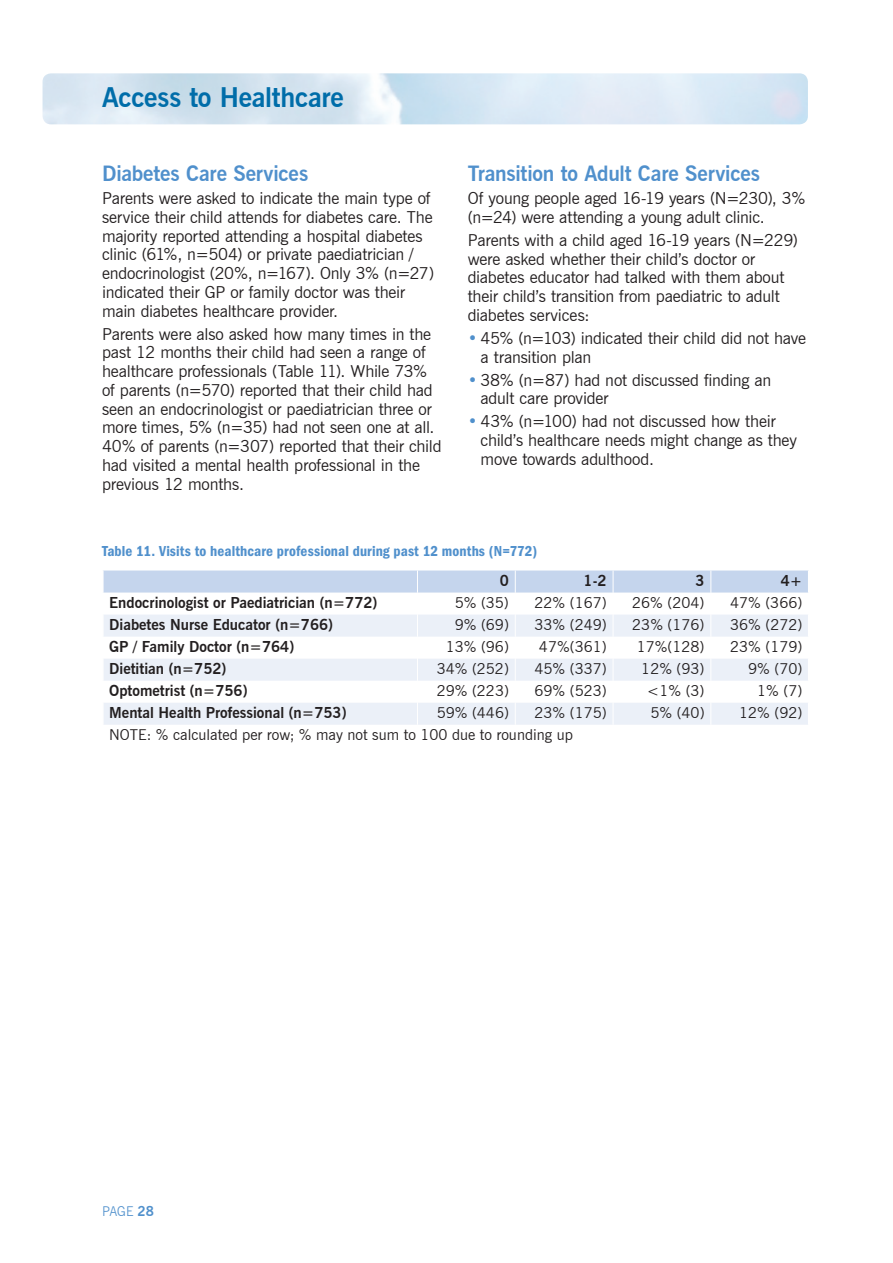
<style>
.page{position:relative;width:893px;height:1263px;background:#fff}
.page>*{position:absolute;margin:0;border:0;box-sizing:border-box;transform-origin:0 0}
.t1{font:700 27px "News Gothic BT";letter-spacing:-.01em;color:#006da9}
.t2{font:700 21px "News Gothic BT";letter-spacing:-.01em;color:#5090cc}
.t3{font:16.5px/18.8px "News Gothic BT";letter-spacing:-.01em;color:#231f20}
.t4{font:15px "News Gothic BT";color:#231f20}
.t5{font:700 15px "News Gothic BT";color:#231f20}
.t6{font:15px "ITC Franklin Gothic Std Dm Cd";letter-spacing:.005em;color:#5090cc}
.t7{font:300 13.5px "News Gothic BT";color:#5090cc}
.s1{color:#5090cc}
.s2{font-weight:700}
</style>
<div class="page">
<svg style="left:103px;top:570px;width:706px;height:155px"></svg>
<h1 class="t1" style="left:102px;top:81px;width:243px">Access to Healthcare</h1>
<p class="t2" style="left:102px;top:161px;width:208px">Diabetes Care Services</p>
<p class="t3" style="left:102px;top:189px;width:333px">Parents were asked to indicate the main type of service their child attends for diabetes care. The majority reported attending a hospital diabetes clinic (61%, n=504) or private paediatrician / endocrinologist (20%, n=167). Only 3% (n=27) indicated their GP or family doctor was their main diabetes healthcare provider.</p>
<p class="t3" style="left:102px;top:324px;width:341px">Parents were also asked how many times in the past 12 months their child had seen a range of healthcare professionals (Table 11). While 73% of parents (n=570) reported that their child had seen an endocrinologist or paediatrician three or more times, 5% (n=35) had not seen one at all.<br>40% of parents (n=307) reported that their child had visited a mental health professional in the previous 12 months.</p>
<p class="t2" style="left:468px;top:161px;width:294px">Transition to Adult Care Services</p>
<p class="t3" style="left:468px;top:189px;width:339px">Of young people aged 16-19 years (N=230), 3% (n=24) were attending a young adult clinic.</p>
<p class="t3" style="left:468px;top:230px;width:332px">Parents with a child aged 16-19 years (N=229) were asked whether their child’s doctor or diabetes educator had talked with them about their child’s transition from paediatric to adult diabetes services:</p>
<p class="t3" style="left:480px;top:328px;width:327px;text-indent:-13px"><span class="s1">•</span> 45% (n=103) indicated their child did not have a transition plan</p>
<p class="t3" style="left:480px;top:370px;width:292px;text-indent:-13px"><span class="s1">•</span> 38% (n=87) had not discussed finding an adult care provider</p>
<p class="t3" style="left:480px;top:412px;width:318px;text-indent:-13px"><span class="s1">•</span> 43% (n=100) had not discussed how their child’s healthcare needs might change as they move towards adulthood.</p>
<p class="t6" style="left:102px;top:542px;width:437px">Table 11. Visits to healthcare professional during past 12 months (N=772)</p>
<p class="t5" style="left:500px;top:572px;width:11px">0</p>
<p class="t5" style="left:584px;top:572px;width:25px">1-2</p>
<p class="t5" style="left:695px;top:572px;width:11px">3</p>
<p class="t5" style="left:781px;top:572px;width:23px">4+</p>
<p class="t5" style="left:109px;top:594px;width:270px">Endocrinologist or Paediatrician (n=772)</p>
<p class="t4" style="left:455px;top:594px;width:56px">5% (35)</p>
<p class="t4" style="left:534px;top:594px;width:74px">22% (167)</p>
<p class="t4" style="left:632px;top:594px;width:74px">26% (204)</p>
<p class="t4" style="left:730px;top:594px;width:74px">47% (366)</p>
<p class="t5" style="left:109px;top:616px;width:225px">Diabetes Nurse Educator (n=766)</p>
<p class="t4" style="left:455px;top:616px;width:56px">9% (69)</p>
<p class="t4" style="left:534px;top:616px;width:74px">33% (249)</p>
<p class="t4" style="left:632px;top:616px;width:74px">23% (176)</p>
<p class="t4" style="left:730px;top:616px;width:74px">36% (272)</p>
<p class="t5" style="left:109px;top:638px;width:186px">GP / Family Doctor (n=764)</p>
<p class="t4" style="left:446px;top:638px;width:65px">13% (96)</p>
<p class="t4" style="left:539px;top:638px;width:69px">47%(361)</p>
<p class="t4" style="left:637px;top:638px;width:69px">17%(128)</p>
<p class="t4" style="left:730px;top:638px;width:74px">23% (179)</p>
<p class="t5" style="left:109px;top:660px;width:119px">Dietitian (n=752)</p>
<p class="t4" style="left:437px;top:660px;width:74px">34% (252)</p>
<p class="t4" style="left:534px;top:660px;width:74px">45% (337)</p>
<p class="t4" style="left:641px;top:660px;width:65px">12% (93)</p>
<p class="t4" style="left:748px;top:660px;width:56px">9% (70)</p>
<p class="t5" style="left:109px;top:682px;width:140px">Optometrist (n=756)</p>
<p class="t4" style="left:437px;top:682px;width:74px">29% (223)</p>
<p class="t4" style="left:534px;top:682px;width:74px">69% (523)</p>
<p class="t4" style="left:647px;top:682px;width:59px">&lt;1% (3)</p>
<p class="t4" style="left:757px;top:682px;width:47px">1% (7)</p>
<p class="t5" style="left:109px;top:704px;width:239px">Mental Health Professional (n=753)</p>
<p class="t4" style="left:437px;top:704px;width:74px">59% (446)</p>
<p class="t4" style="left:534px;top:704px;width:74px">23% (175)</p>
<p class="t4" style="left:650px;top:704px;width:56px">5% (40)</p>
<p class="t4" style="left:739px;top:704px;width:65px">12% (92)</p>
<p class="t4" style="left:109px;top:726px;width:465px">NOTE: % calculated per row; % may not sum to 100 due to rounding up</p>
<p class="t7" style="left:102px;top:1203px;width:53px">PAGE <span class="s2">28</span></p>
</div>
